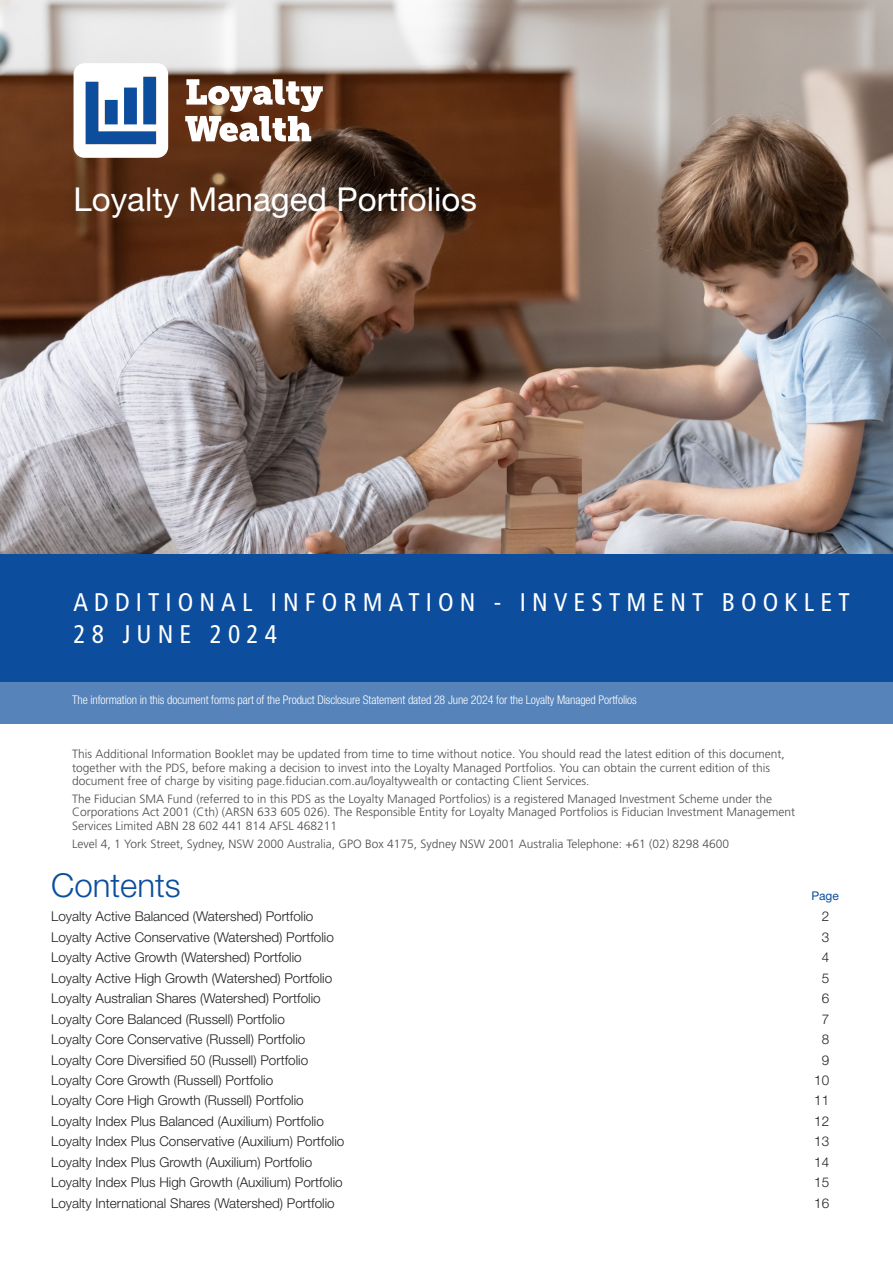
<style>
.page{position:relative;width:893px;height:1263px;background:#fff}
.page>*{position:absolute;margin:0;border:0;box-sizing:border-box;transform-origin:0 0}
.t1{font:33px "Helvetica Neue LT Pro";color:#fff}
.Section{font:300 33px "Helvetica Neue LT Pro";color:#0c4e9d}
.Caps_Heading{font:condensed 25.5px "Frutiger LT Std";letter-spacing:.24em;color:#fff}
.t2{font:300 13.5px "Helvetica Neue LT Pro";color:#231f20}
.t3{font:300 12px/13.5px "Frutiger LT Std";color:#231f20}
.Footnote{font:300 condensed 12px "Helvetica Neue LT Pro";letter-spacing:-.01em;color:#fff}
.t4{font:12px "Helvetica Neue LT Pro";color:#0c4e9d}
</style>
<div class="page">
<img style="left:0;top:0;width:893px;height:554px">
<svg style="left:185px;top:79px;width:138px;height:63px"></svg>
<svg style="left:74px;top:63px;width:94px;height:95px"></svg>
<div style="left:0;top:554px;width:893px;height:127px;background:#0c4e9d"></div>
<div style="left:0;top:681px;width:893px;height:43px;background:#5583ba"></div>
<p class="t1" style="left:74px;top:179px;width:405px">Loyalty Managed Portfolios</p>
<p class="Caps_Heading" style="left:74px;top:587px;width:778px">ADDITIONAL INFORMATION - INVESTMENT BOOKLET</p>
<p class="Caps_Heading" style="left:74px;top:619px;width:205px">28 JUNE 2024</p>
<p class="Footnote" style="left:72px;top:693px;width:566px">The information in this document forms part of the Product Disclosure Statement dated 28 June 2024 for the Loyalty Managed Portfolios</p>
<p class="t3" style="left:72px;top:747px;width:714px">This Additional Information Booklet may be updated from time to time without notice. You should read the latest edition of this document, together with the PDS, before making a decision to invest into the Loyalty Managed Portfolios. You can obtain the current edition of this document free of charge by visiting page.fiducian.com.au/loyaltywealth or contacting Client Services.</p>
<p class="t3" style="left:72px;top:792px;width:724px">The Fiducian SMA Fund (referred to in this PDS as the Loyalty Managed Portfolios) is a registered Managed Investment Scheme under the<br>Corporations Act 2001 (Cth) (ARSN 633 605 026). The Responsible Entity for Loyalty Managed Portfolios is Fiducian Investment Management<br>Services Limited ABN 28 602 441 814 AFSL 468211</p>
<p class="t3" style="left:72px;top:837px;width:658px">Level 4, 1 York Street, Sydney, NSW 2000 Australia, GPO Box 4175, Sydney NSW 2001 Australia Telephone: +61 (02) 8298 4600</p>
<p class="Section" style="left:51px;top:865px;width:131px">Contents</p>
<p class="t2" style="left:51px;top:908px;width:264px">Loyalty Active Balanced (Watershed) Portfolio</p>
<p class="t2" style="left:822px;top:908px;width:9px">2</p>
<p class="t2" style="left:51px;top:929px;width:284px">Loyalty Active Conservative (Watershed) Portfolio</p>
<p class="t2" style="left:822px;top:929px;width:9px">3</p>
<p class="t2" style="left:51px;top:949px;width:252px">Loyalty Active Growth (Watershed) Portfolio</p>
<p class="t2" style="left:822px;top:949px;width:9px">4</p>
<p class="t2" style="left:51px;top:970px;width:283px">Loyalty Active High Growth (Watershed) Portfolio</p>
<p class="t2" style="left:822px;top:970px;width:9px">5</p>
<p class="t2" style="left:51px;top:990px;width:271px">Loyalty Australian Shares (Watershed) Portfolio</p>
<p class="t2" style="left:822px;top:990px;width:9px">6</p>
<p class="t2" style="left:51px;top:1010px;width:235px">Loyalty Core Balanced (Russell) Portfolio</p>
<p class="t2" style="left:822px;top:1010px;width:9px">7</p>
<p class="t2" style="left:51px;top:1031px;width:256px">Loyalty Core Conservative (Russell) Portfolio</p>
<p class="t2" style="left:822px;top:1031px;width:9px">8</p>
<p class="t2" style="left:51px;top:1051px;width:259px">Loyalty Core Diversified 50 (Russell) Portfolio</p>
<p class="t2" style="left:822px;top:1051px;width:9px">9</p>
<p class="t2" style="left:51px;top:1072px;width:224px">Loyalty Core Growth (Russell) Portfolio</p>
<p class="t2" style="left:814px;top:1072px;width:17px">10</p>
<p class="t2" style="left:51px;top:1092px;width:254px">Loyalty Core High Growth (Russell) Portfolio</p>
<p class="t2" style="left:814px;top:1092px;width:17px">11</p>
<p class="t2" style="left:51px;top:1113px;width:274px">Loyalty Index Plus Balanced (Auxilium) Portfolio</p>
<p class="t2" style="left:814px;top:1113px;width:17px">12</p>
<p class="t2" style="left:51px;top:1133px;width:295px">Loyalty Index Plus Conservative (Auxilium) Portfolio</p>
<p class="t2" style="left:814px;top:1133px;width:17px">13</p>
<p class="t2" style="left:51px;top:1154px;width:263px">Loyalty Index Plus Growth (Auxilium) Portfolio</p>
<p class="t2" style="left:814px;top:1154px;width:17px">14</p>
<p class="t2" style="left:51px;top:1174px;width:293px">Loyalty Index Plus High Growth (Auxilium) Portfolio</p>
<p class="t2" style="left:814px;top:1174px;width:17px">15</p>
<p class="t2" style="left:51px;top:1195px;width:285px">Loyalty International Shares (Watershed) Portfolio</p>
<p class="t2" style="left:814px;top:1195px;width:17px">16</p>
<p class="t4" style="left:811px;top:888px;width:29px">Page</p>
</div>
